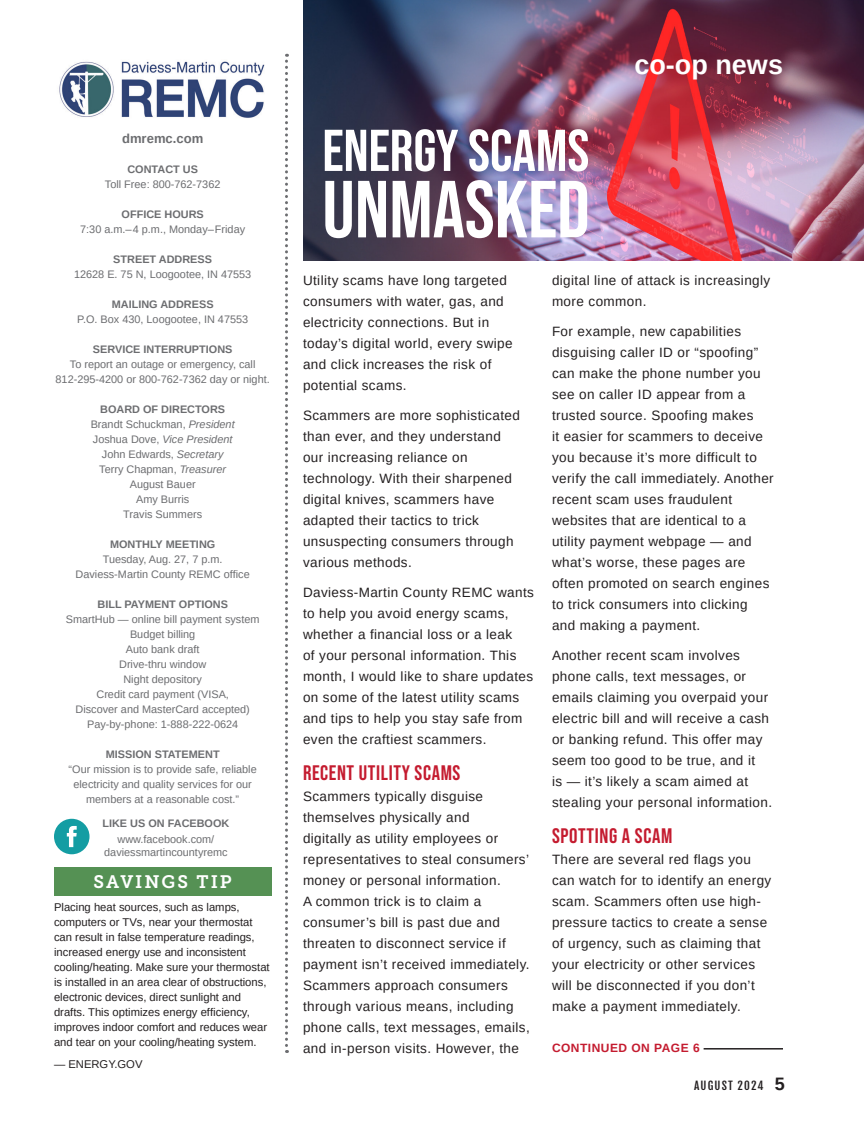
<style>
.page{position:relative;width:864px;height:1134px;background:#fff}
.page>*{position:absolute;margin:0;border:0;box-sizing:border-box;transform-origin:0 0}
.t1{font:700 27px "Arimo";color:#fff}
.Body_Copy_Playfair_Single-Page{font:700 21px "Bebas Neue Pro";letter-spacing:.03em;color:#c41b2f}
.Body_Copy_Playfair_Single-Page-2{font:18px "Museo Slab 700";letter-spacing:.11em;color:#fff}
.Body_Copy_Playfair_Single-Page-3{font:13.5px/21px "Arimo";letter-spacing:.03em;color:#231f20}
.t2{font:700 13.05px "Arimo";color:#6c6d70}
.Body_Copy_Playfair_Single-Page-4{font:700 12px "Arimo";letter-spacing:.04em;color:#c41b2f}
.t3{font:11.25px/15px "Arimo";color:#231f20}
.t4{font:11.25px "Fjalla One";letter-spacing:.1em;color:#231f20}
.t5{font:10.95px/15px "Arimo";color:#6c6d70;text-align:center}
.t6{font:700 10.95px "Arimo";color:#6c6d70}
.t7{font:italic 10.95px "Arimo";color:#6c6d70}
.s1{font-weight:700}
.s2{font-size:11.25px}
.s3{font-style:italic}
.s4{font-style:normal}
.s5{font-family:"Arimo";font-weight:700;font-size:18px}
</style>
<div class="page">
<img style="left:303px;top:0;width:561px;height:260px">
<img style="left:59px;top:61px;width:206px;height:57px">
<div style="left:54px;top:868px;width:217px;height:28px;background:#559154"></div>
<svg style="left:285px;top:54px;width:3px;height:999px"></svg>
<div style="left:54px;top:819px;width:36px;height:35px;background:#149da3;border-radius:50%"></div>
<svg style="left:67px;top:826px;width:10px;height:21px"></svg>
<svg style="left:325px;top:180px;width:262px;height:58px"></svg>
<img style="left:325px;top:129px;width:263px;height:43px">
<hr style="left:704px;top:1048px;width:79px;height:2px;background:#231f20">
<p class="t2" style="left:122px;top:130px;width:83px">dmremc.com</p>
<p class="t5" style="left:105px;top:162px;width:117px"><span class="s1">CONTACT US<br></span>Toll Free: 800-762-7362</p>
<p class="t5" style="left:80px;top:207px;width:166px"><span class="s1">OFFICE HOURS<br></span>7:30 a.m.<span class="s2">–</span>4 p.m., Monday<span class="s2">–</span>Friday</p>
<p class="t5" style="left:74px;top:252px;width:179px"><span class="s1">STREET ADDRESS<br></span>12628 E. 75 N, Loogootee, IN 47553</p>
<p class="t5" style="left:77px;top:297px;width:173px"><span class="s1">MAILING ADDRESS<br></span>P.O. Box 430, Loogootee, IN 47553</p>
<p class="t5" style="left:56px;top:342px;width:216px"><span class="s1">SERVICE INTERRUPTIONS<br></span>To report an outage or emergency, call<br>812-295-4200 or 800-762-7362 day or night.</p>
<p class="t6" style="left:100px;top:402px;width:126px">BOARD OF DIRECTORS</p>
<p class="t5" style="left:91px;top:417px;width:145px">Brandt Schuckman, <span class="s3">President</span></p>
<p class="t7" style="left:93px;top:432px;width:141px"><span class="s4">Joshua Dove,</span> Vice President</p>
<p class="t5" style="left:102px;top:447px;width:123px">John Edwards, <span class="s3">Secretary</span></p>
<p class="t5" style="left:99px;top:462px;width:128px">Terry Chapman, <span class="s3">Treasurer</span></p>
<p class="t5" style="left:130px;top:477px;width:67px">August Bauer</p>
<p class="t5" style="left:136px;top:492px;width:55px">Amy Burris</p>
<p class="t5" style="left:123px;top:507px;width:80px">Travis Summers</p>
<p class="t6" style="left:110px;top:537px;width:107px">MONTHLY MEETING</p>
<p class="t5" style="left:103px;top:552px;width:121px">Tuesday, Aug. 27, 7 p.m.</p>
<p class="t5" style="left:76px;top:567px;width:176px">Daviess-Martin County REMC office</p>
<p class="t6" style="left:98px;top:597px;width:132px">BILL PAYMENT OPTIONS</p>
<p class="t5" style="left:66px;top:612px;width:195px">SmartHub — online bill payment system</p>
<p class="t5" style="left:130px;top:627px;width:67px">Budget billing</p>
<p class="t5" style="left:126px;top:642px;width:75px">Auto bank draft</p>
<p class="t5" style="left:119px;top:657px;width:89px">Drive-thru window</p>
<p class="t5" style="left:123px;top:672px;width:80px">Night depository</p>
<p class="t5" style="left:76px;top:687px;width:176px">Credit card payment (VISA,<br>Discover and MasterCard accepted)</p>
<p class="t5" style="left:87px;top:717px;width:153px">Pay-by-phone: 1-888-222-0624</p>
<p class="t6" style="left:106px;top:747px;width:115px">MISSION STATEMENT</p>
<p class="t5" style="left:69px;top:762px;width:190px">“Our mission is to provide safe, reliable electricity and quality services for our members at a reasonable cost.”</p>
<p class="t6" style="left:102px;top:815px;width:128px">LIKE US ON FACEBOOK</p>
<p class="t5" style="left:118px;top:831px;width:98px">www.facebook.com/</p>
<p class="t5" style="left:104px;top:845px;width:125px">daviessmartincountyremc</p>
<p class="Body_Copy_Playfair_Single-Page-2" style="left:94px;top:872px;width:140px">SAVINGS TIP</p>
<p class="t3" style="left:54px;top:900px;width:217px">Placing heat sources, such as lamps, computers or TVs, near your thermostat can result in false temperature readings, increased energy use and inconsistent cooling/heating. Make sure your thermostat is installed in an area clear of obstructions, electronic devices, direct sunlight and drafts. This optimizes energy efficiency, improves indoor comfort and reduces wear and tear on your cooling/heating system.</p>
<p class="t3" style="left:54px;top:1057px;width:90px">— ENERGY.GOV</p>
<p class="t1" style="left:634px;top:46px;width:150px">co-op news</p>
<p class="Body_Copy_Playfair_Single-Page-3" style="left:303px;top:270px;width:211px">Utility scams have long targeted consumers with water, gas, and electricity connections. But in today’s digital world, every swipe and click increases the risk of potential scams.</p>
<p class="Body_Copy_Playfair_Single-Page-3" style="left:303px;top:405px;width:218px">Scammers are more sophisticated than ever, and they understand our increasing reliance on technology. With their sharpened digital knives, scammers have adapted their tactics to trick unsuspecting consumers through various methods.</p>
<p class="Body_Copy_Playfair_Single-Page-3" style="left:303px;top:582px;width:232px">Daviess-Martin County REMC wants to help you avoid energy scams, whether a financial loss or a leak<br>of your personal information. This month, I would like to share updates on some of the latest utility scams and tips to help you stay safe from even the craftiest scammers.</p>
<p class="Body_Copy_Playfair_Single-Page" style="left:303px;top:761px;width:159px">RECENT UTILITY SCAMS</p>
<p class="Body_Copy_Playfair_Single-Page-3" style="left:303px;top:786px;width:228px">Scammers typically disguise themselves physically and<br>digitally as utility employees or representatives to steal consumers’ money or personal information.<br>A common trick is to claim a consumer’s bill is past due and threaten to disconnect service if payment isn’t received immediately.<br>Scammers approach consumers through various means, including phone calls, text messages, emails, and in-person visits. However, the</p>
<p class="Body_Copy_Playfair_Single-Page-3" style="left:552px;top:270px;width:220px">digital line of attack is increasingly more common.</p>
<p class="Body_Copy_Playfair_Single-Page-3" style="left:552px;top:321px;width:223px">For example, new capabilities disguising caller ID or “spoofing” can make the phone number you see on caller ID appear from a trusted source. Spoofing makes<br>it easier for scammers to deceive you because it’s more difficult to verify the call immediately. Another recent scam uses fraudulent websites that are identical to a utility payment webpage — and what’s worse, these pages are often promoted on search engines to trick consumers into clicking and making a payment.</p>
<p class="Body_Copy_Playfair_Single-Page-3" style="left:552px;top:645px;width:222px">Another recent scam involves phone calls, text messages, or emails claiming you overpaid your electric bill and will receive a cash or banking refund. This offer may seem too good to be true, and it<br>is — it’s likely a scam aimed at stealing your personal information.</p>
<p class="Body_Copy_Playfair_Single-Page" style="left:552px;top:824px;width:122px">SPOTTING A SCAM</p>
<p class="Body_Copy_Playfair_Single-Page-3" style="left:552px;top:849px;width:221px">There are several red flags you can watch for to identify an energy scam. Scammers often use high&shy;pressure tactics to create a sense of urgency, such as claiming that your electricity or other services will be disconnected if you don’t make a payment immediately.</p>
<p class="Body_Copy_Playfair_Single-Page-4" style="left:552px;top:1040px;width:149px">CONTINUED ON PAGE 6</p>
<p class="t4" style="left:694px;top:1079px;width:92px">AUGUST 2024 <span class="s5">5</span></p>
</div>
